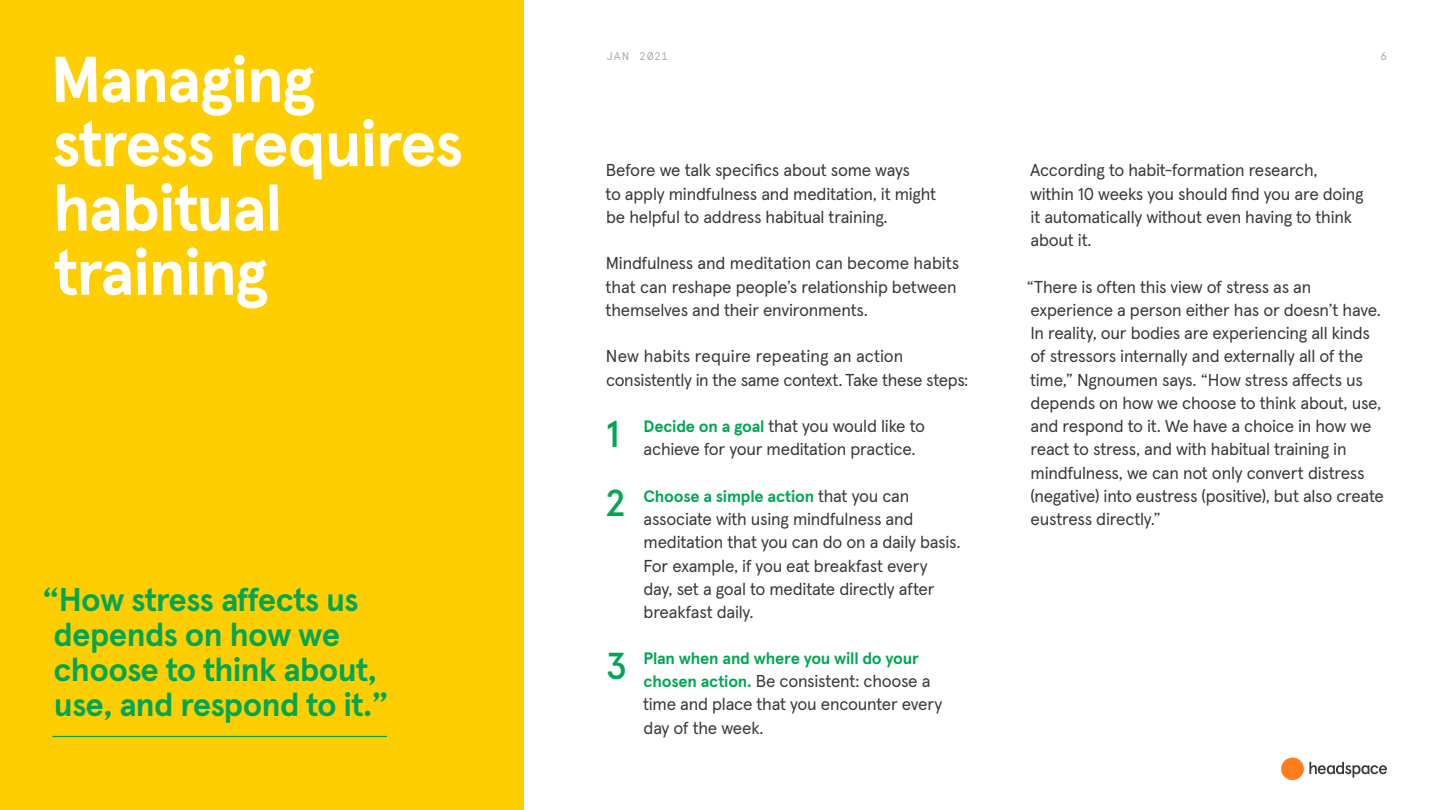
<style>
.page{position:relative;width:1440px;height:810px;background:#fff}
.page>*{position:absolute;margin:0;border:0;box-sizing:border-box;transform-origin:0 0}
.t1{font:700 65.25px "Apercu Pro";color:#fff}
.t2{font:700 64.8px/64.1px "Apercu Pro";color:#fff}
.t3{font:500 37.5px/68.8px "Apercu Pro";color:#01a652}
.t4{font:700 33px/35.2px "Apercu Pro";letter-spacing:-.025em;color:#01a652}
.t5{font:17.25px/23.2px "Apercu Pro";letter-spacing:-.015em;color:#3a3938}
.t6{font:700 16.5px "Apercu Pro";letter-spacing:-.015em;color:#01a652}
.t7{font:11.25px "Apercu Mono";letter-spacing:.07em;color:#7a7877}
.s1{font-weight:700;font-size:16.5px;color:#01a652}
.s2{font-weight:400;font-size:17.25px;color:#3a3938}
</style>
<div class="page">
<div style="left:0;top:0;width:524px;height:810px;background:#ffce00"></div>
<svg style="left:1281px;top:757px;width:106px;height:23px"></svg>
<hr style="left:52px;top:736px;width:335px;height:1px;background:#01a652">
<h2 class="t2" style="left:51px;top:43px;width:415px">Managing stress requires</h2>
<h1 class="t1" style="left:53px;top:157px;width:233px">habitual</h1>
<h2 class="t2" style="left:54px;top:236px;width:217px">training</h2>
<h3 class="t4" style="left:54px;top:579px;width:337px;text-indent:-12px">“How stress affects us depends on how we choose to think about, use, and respond to it.”</h3>
<p class="t7" style="left:606px;top:50px;width:64px">JAN 2021</p>
<p class="t7" style="left:1381px;top:50px;width:8px">6</p>
<p class="t5" style="left:606px;top:157px;width:332px">Before we talk specifics about some ways<br>to apply mindfulness and meditation, it might be helpful to address habitual training.</p>
<p class="t5" style="left:606px;top:250px;width:355px">Mindfulness and meditation can become habits that can reshape people’s relationship between themselves and their environments.</p>
<p class="t5" style="left:606px;top:343px;width:364px">New habits require repeating an action consistently in the same context. Take these steps:</p>
<p class="t5" style="left:644px;top:413px;width:283px"><span class="s1">Decide on a goal</span> that you would like to achieve for your meditation practice.</p>
<p class="t6" style="left:643px;top:483px;width:267px">Choose a simple action <span class="s2">that you can</span></p>
<p class="t5" style="left:643px;top:506px;width:319px">associate with using mindfulness and meditation that you can do on a daily basis.<br>For example, if you eat breakfast every day, set a goal to meditate directly after breakfast daily.</p>
<p class="t6" style="left:644px;top:645px;width:277px">Plan when and where you will do your</p>
<p class="t5" style="left:643px;top:668px;width:301px"><span class="s1">chosen action.</span> Be consistent: choose a time and place that you encounter every day of the week.</p>
<h3 class="t3" style="left:606px;top:396px;width:20px">1<br>2</h3>
<h3 class="t3" style="left:606px;top:629px;width:22px">3</h3>
<p class="t5" style="left:1030px;top:157px;width:335px">According to habit-formation research, within 10 weeks you should find you are doing it automatically without even having to think about it.</p>
<p class="t5" style="left:1027px;top:274px;width:359px">“There is often this view of stress as an experience a person either has or doesn’t have.<br>In reality, our bodies are experiencing all kinds of stressors internally and externally all of the time,” Ngnoumen says. “How stress affects us depends on how we choose to think about, use, and respond to it. We have a choice in how we react to stress, and with habitual training in mindfulness, we can not only convert distress (negative) into eustress (positive), but also create eustress directly.”</p>
</div>
